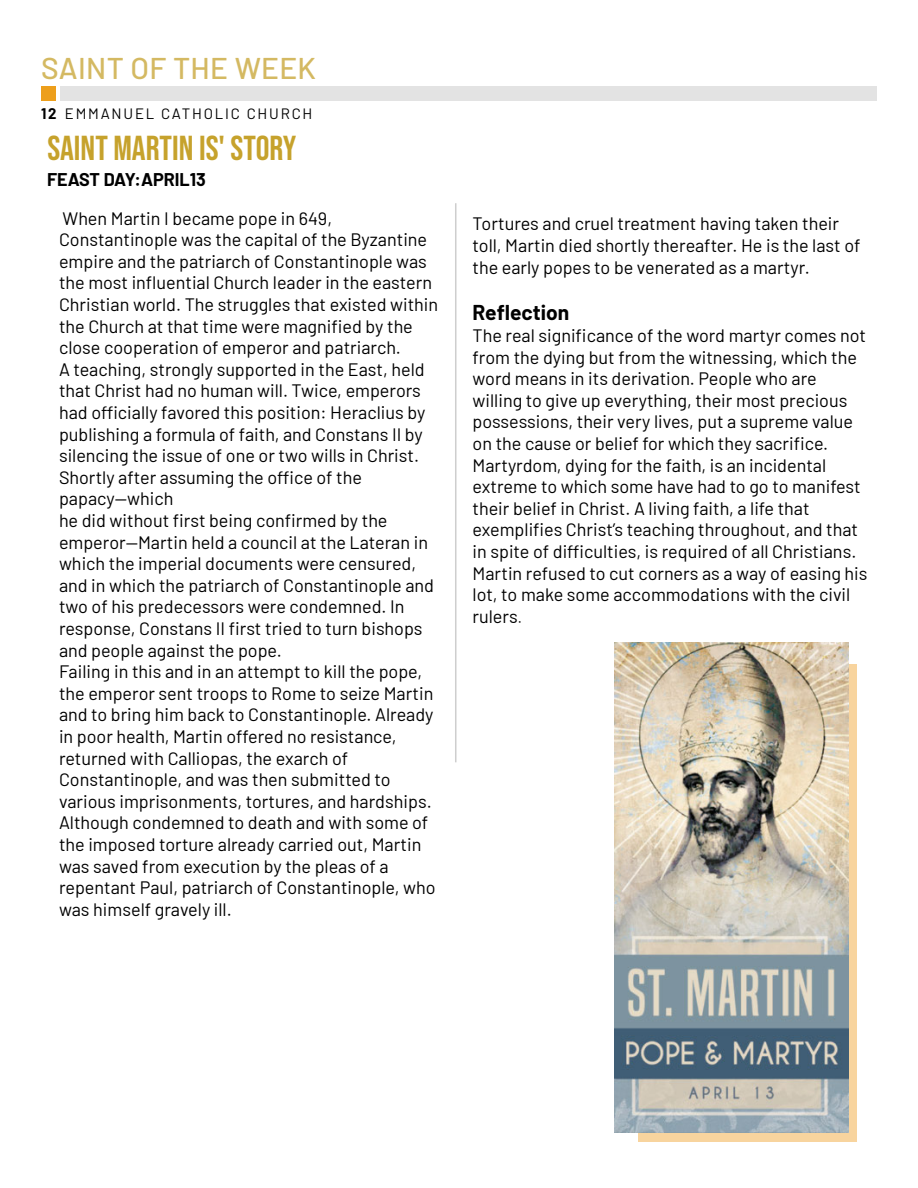
<style>
.page{position:relative;width:918px;height:1188px;background:#fff}
.page>*{position:absolute;margin:0;border:0;box-sizing:border-box;transform-origin:0 0}
.Main_Body_Text{font:34.5px "Bebas Neue";color:#c6a22c}
.Page_Header_Even{font:500 30px "Barlow";letter-spacing:.01em;color:#d4b962}
.Main_Body_Text-2{font:700 21px "Rwqrwd Barlow";color:#000}
.Main_Body_Text-3{font:18px/21.6px "Ndmcsv Barlow";color:#000}
.Main_Body_Text-4{font:18px/21.6px "Gjcqkt Barlow";color:#000}
.Main_Body_Text-5{font:700 18px "Rwqrwd Barlow";color:#000}
.Page_Subhead_Even{font:15px "Ndmcsv Barlow";letter-spacing:.12em;color:#000}
.Page_Number_Even{font:700 15px "Rbdysl Barlow";color:#000}
.s1{font-family:"Gjcqkt Barlow"}
.s2{font-family:"Ndmcsv Barlow"}
.s3{font-size:15px}
</style>
<div class="page">
<div style="left:638px;top:664px;width:219px;height:477px;background:#f8d49e"></div>
<div style="left:60px;top:86px;width:817px;height:14px;background:#e3e3e3"></div>
<div style="left:41px;top:86px;width:14px;height:14px;background:#ed9f1c"></div>
<hr style="left:455px;top:203px;width:1px;height:559px;background:#cecece">
<img style="left:614px;top:643px;width:235px;height:490px">
<p class="Page_Header_Even" style="left:41px;top:46px;width:277px">SAINT OF THE WEEK</p>
<p class="Page_Number_Even" style="left:41px;top:103px;width:17px">12</p>
<p class="Page_Subhead_Even" style="left:65px;top:103px;width:249px">EMMANUEL CATHOLIC CHURCH</p>
<p class="Main_Body_Text" style="left:47px;top:129px;width:251px">SAINT MARTIN IS' STORY</p>
<p class="Main_Body_Text-5" style="left:47px;top:167px;width:160px">FEAST DAY:APRIL13</p>
<p class="Main_Body_Text-3" style="left:59px;top:206px;width:381px">When Martin I became pope in 649, <span class="s1">Constantinople was the capital of the Byzantine empire and the patriarch of Constantinople was </span>the most influential Church leader in the eastern Christian world. The struggles that existed within the Church at that time were magnified by the <span class="s1">close cooperation of emperor and patriarch.</span></p>
<p class="Main_Body_Text-3" style="left:59px;top:357px;width:368px">A teaching, strongly supported in the East, held <span class="s1">that Christ had no human will. Twice, emperors </span>had officially favored this position: Heraclius by publishing a formula of faith, and Constans II by silencing the issue of one or two wills in Christ.</p>
<p class="Main_Body_Text-4" style="left:59px;top:465px;width:377px"><span class="s2">Shortly after assuming the office of the </span>papacy—which<br><span class="s2">he did without first being confirmed by the </span>emperor—Martin held a council at the Lateran in which the imperial documents were censured, and in which the patriarch of Constantinople and two of his predecessors were condemned. In <span class="s2">response, Constans II first tried to turn bishops and people against the pope.</span></p>
<p class="Main_Body_Text-4" style="left:59px;top:659px;width:378px"><span class="s2">Failing in this and in an attempt to kill the pope, </span>the emperor sent troops to Rome to seize Martin <span class="s2">and to bring him back to Constantinople. Already </span>in poor health, Martin offered no resistance, returned with Calliopas, the exarch of Constantinople, and was then submitted to various imprisonments, tortures, and hardships.<br><span class="s2">Although condemned to death and with some of </span>the imposed torture already carried out, Martin was saved from execution by the pleas of a repentant Paul, patriarch of Constantinople, who <span class="s2">was himself gravely ill.</span></p>
<p class="Main_Body_Text-3" style="left:473px;top:212px;width:389px">Tortures and cruel treatment having taken their toll, Martin died shortly thereafter. He is the last of <span class="s1">the early popes to be venerated as a martyr.</span></p>
<p class="Main_Body_Text-2" style="left:473px;top:297px;width:98px">Reflection</p>
<p class="Main_Body_Text-3" style="left:473px;top:323px;width:396px">The real significance of the word martyr comes not from the dying but from the witnessing, which the <span class="s1">word means in its derivation. People who are </span>willing to give up everything, their most precious <span class="s1">possessions, their very lives, put a supreme value </span>on the cause or belief for which they sacrifice.<br>Martyrdom, dying for the faith, is an incidental extreme to which some have had to go to manifest their belief in Christ. A living faith, a life that exemplifies Christ’s teaching throughout, and that in spite of difficulties, is required of all Christians.<br>Martin refused to cut corners as a way of easing his <span class="s1">lot, to make some accommodations with the civil rulers</span><span class="s3">.</span></p>
</div>
